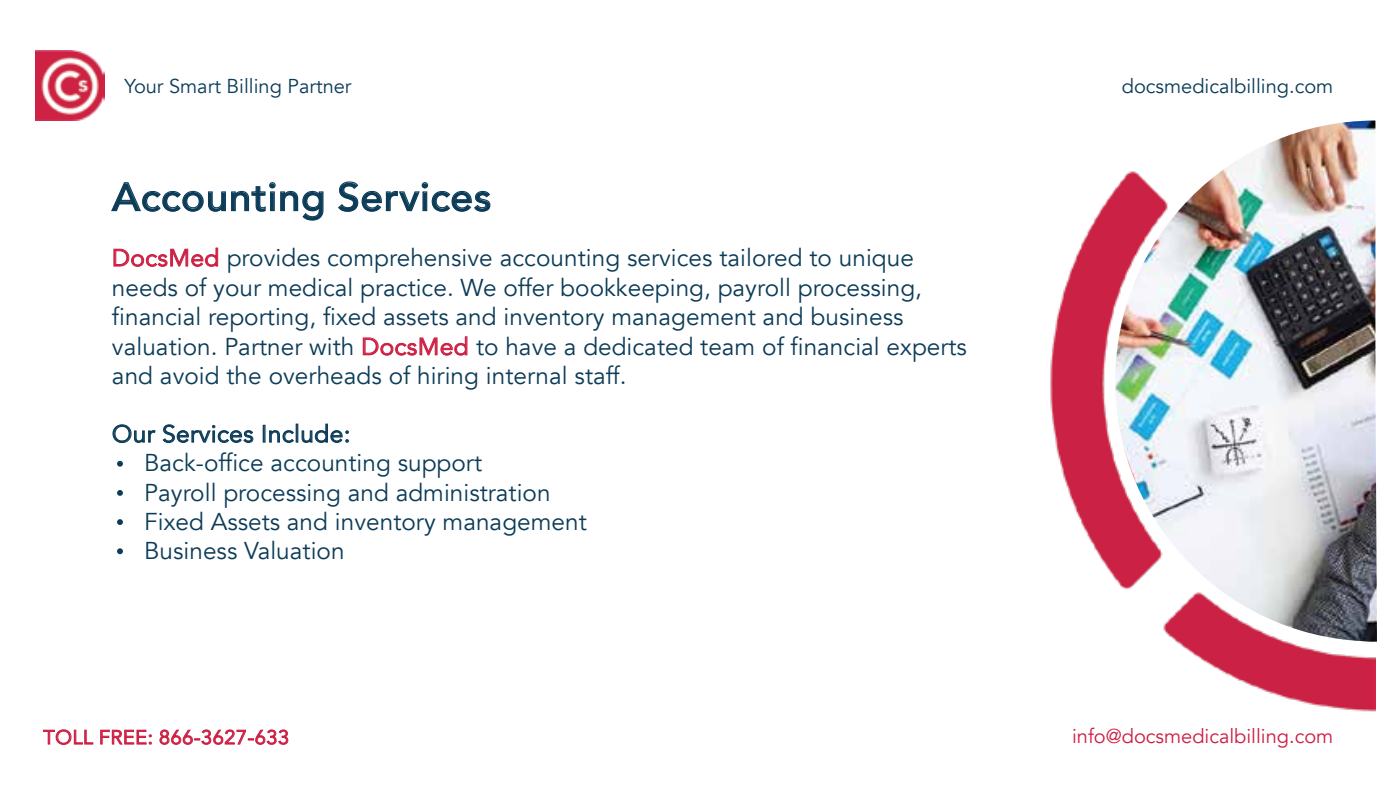
<style>
.page{position:relative;width:1377px;height:810px;background:#fff}
.page>*{position:absolute;margin:0;border:0;box-sizing:border-box;transform-origin:0 0}
.t1{font:500 39.38px "Avenir";letter-spacing:.02em;color:#0c3c58}
.t2{font:24.3px/29.5px "Avenir";color:#0c3c58}
.t3{font:23.85px "Avenir";letter-spacing:.02em;color:#0c3c58}
.t4{font:20.03px "Avenir";color:#0c3c58}
.t5{font:20.03px "Avenir";color:#cd1f43}
.t6{font:19.57px "Avenir";letter-spacing:.025em;color:#cd1f43}
.s1{font-size:23.85px;color:#cd1f43}
</style>
<div class="page">
<svg style="left:111px;top:182px;width:213px;height:39px"></svg>
<svg style="left:338px;top:181px;width:153px;height:31px"></svg>
<svg style="left:113px;top:247px;width:105px;height:20px"></svg>
<svg style="left:363px;top:336px;width:105px;height:20px"></svg>
<svg style="left:113px;top:424px;width:43px;height:19px"></svg>
<svg style="left:163px;top:424px;width:90px;height:20px"></svg>
<svg style="left:263px;top:424px;width:86px;height:19px"></svg>
<svg style="left:43px;top:729px;width:50px;height:16px"></svg>
<svg style="left:100px;top:730px;width:52px;height:15px"></svg>
<svg style="left:160px;top:729px;width:128px;height:16px"></svg>
<img style="left:35px;top:51px;width:70px;height:70px">
<img style="left:1050px;top:120px;width:325px;height:592px">
<svg style="left:117px;top:461px;width:6px;height:6px"></svg>
<svg style="left:117px;top:490px;width:6px;height:6px"></svg>
<svg style="left:117px;top:519px;width:6px;height:6px"></svg>
<svg style="left:117px;top:548px;width:6px;height:6px"></svg>
<p class="t4" style="left:124px;top:74px;width:229px">Your Smart Billing Partner</p>
<p class="t4" style="left:1122px;top:75px;width:213px">docsmedicalbilling.com</p>
<h1 class="t1" style="left:112px;top:163px;width:381px">Accounting Services</h1>
<p class="t2" style="left:112px;top:244px;width:857px"><span class="s1">DocsMed</span> provides comprehensive accounting services tailored to unique needs of your medical practice. We offer bookkeeping, payroll processing, financial reporting, fixed assets and inventory management and business valuation. Partner with <span class="s1">DocsMed</span> to have a dedicated team of financial experts and avoid the overheads of hiring internal staff.</p>
<p class="t3" style="left:112px;top:420px;width:240px">Our Services Include:</p>
<p class="t2" style="left:144px;top:449px;width:444px">Back-office accounting support<br>Payroll processing and administration Fixed Assets and inventory management Business Valuation</p>
<p class="t6" style="left:43px;top:726px;width:247px">TOLL FREE: 866-3627-633</p>
<p class="t5" style="left:1072px;top:724px;width:263px">info@docsmedicalbilling.com</p>
</div>
